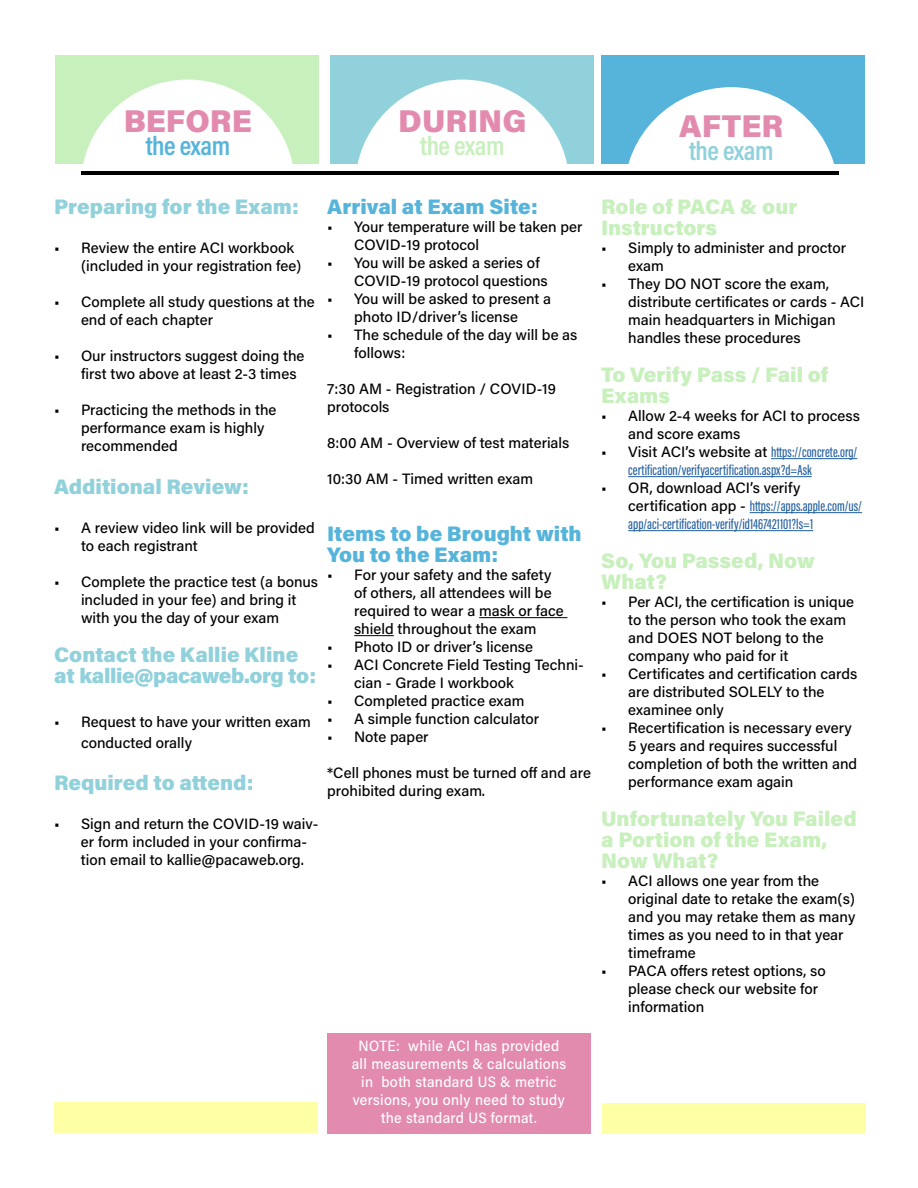
<style>
.page{position:relative;width:918px;height:1188px;background:#fff}
.page>*{position:absolute;margin:0;border:0;box-sizing:border-box;transform-origin:0 0}
.t1{font:31.5px "Acumin Variable Concept";letter-spacing:.065em;color:#e38baf}
.t2{font:27px "Acumin Variable Concept";letter-spacing:-.09em;color:#56b4db}
.t3{font:27px "Acumin Variable Concept";letter-spacing:-.09em;color:#c8f0bd}
.t4{font:27px "Acumin Variable Concept";letter-spacing:-.09em;color:#90d1db}
.t5{font:21px/21px "Acumin Variable Concept";letter-spacing:.09em;color:#c8f0bd}
.t6{font:21px/21px "Acumin Variable Concept";letter-spacing:.09em;color:#90d1db}
.t7{font:21px/21px "Acumin Variable Concept";letter-spacing:.09em;color:#56b4db}
.t8{font:15px/18px "Acumin Variable Concept";letter-spacing:.03em;color:#000}
.t9{font:15px/18px "Acumin Variable Concept";letter-spacing:.02em;color:#fff;text-align:center}
.t10{font:15px/18px "Acumin Variable Concept";letter-spacing:-.06em;color:#215e9e}
.t11{font:15px/18px "Acumin Variable Concept";letter-spacing:-.085em;color:#215e9e}
.s1{color:#000}
</style>
<div class="page">
<div style="left:55px;top:55px;width:264px;height:108px;background:#c8f0bd"></div>
<div style="left:330px;top:55px;width:264px;height:108px;background:#90d1db"></div>
<div style="left:601px;top:55px;width:264px;height:108px;background:#56b4db"></div>
<div style="left:81px;top:80px;width:214px;height:214px;background:#fff;border-radius:50%"></div>
<div style="left:355px;top:80px;width:215px;height:214px;background:#fff;border-radius:50%"></div>
<div style="left:624px;top:87px;width:214px;height:215px;background:#fff;border-radius:50%"></div>
<hr style="left:81px;top:171px;width:757px;height:4px;background:#000">
<hr style="left:479px;top:617px;width:88px;height:1px;background:#000">
<hr style="left:354px;top:635px;width:40px;height:1px;background:#000">
<hr style="left:771px;top:458px;width:86px;height:1px;background:#215e9e">
<hr style="left:628px;top:476px;width:184px;height:1px;background:#215e9e">
<hr style="left:750px;top:512px;width:112px;height:1px;background:#215e9e">
<hr style="left:628px;top:530px;width:185px;height:1px;background:#215e9e">
<div style="left:327px;top:1033px;width:264px;height:101px;background:#e38baf"></div>
<div style="left:55px;top:1102px;width:263px;height:31px;background:#ffffa6"></div>
<div style="left:602px;top:1103px;width:263px;height:31px;background:#ffffa6"></div>
<h1 class="t1" style="left:124px;top:100px;width:128px">BEFORE</h1>
<h2 class="t2" style="left:146px;top:127px;width:90px">the exam</h2>
<h1 class="t1" style="left:398px;top:100px;width:128px">DURING</h1>
<h2 class="t3" style="left:420px;top:127px;width:90px">the exam</h2>
<h1 class="t1" style="left:679px;top:104px;width:103px">AFTER</h1>
<h2 class="t4" style="left:689px;top:132px;width:90px">the exam</h2>
<h3 class="t6" style="left:54px;top:196px;width:244px">Preparing for the Exam:</h3>
<p class="t8" style="left:81px;top:238px;width:222px;text-indent:-27px">• Review the entire ACI workbook (included in your registration fee)</p>
<p class="t8" style="left:81px;top:292px;width:235px;text-indent:-27px">• Complete all study questions at the end of each chapter</p>
<p class="t8" style="left:81px;top:346px;width:225px;text-indent:-27px">• Our instructors suggest doing the first two above at least 2-3 times</p>
<p class="t8" style="left:81px;top:400px;width:197px;text-indent:-27px">• Practicing the methods in the performance exam is highly recommended</p>
<h3 class="t6" style="left:54px;top:476px;width:194px">Additional Review:</h3>
<p class="t8" style="left:81px;top:519px;width:235px;text-indent:-27px">• A review video link will be provided to each registrant</p>
<p class="t8" style="left:81px;top:573px;width:238px;text-indent:-27px">• Complete the practice test (a bonus included in your fee) and bring it with you the day of your exam</p>
<h3 class="t6" style="left:54px;top:644px;width:262px">Contact the Kallie Kline at kallie@pacaweb.org to:</h3>
<p class="t8" style="left:81px;top:710px;width:231px;line-height:21px;text-indent:-27px">• Request to have your written exam conducted orally</p>
<h3 class="t6" style="left:54px;top:771px;width:199px">Required to attend:</h3>
<p class="t8" style="left:81px;top:814px;width:239px;text-indent:-27px">• Sign and return the COVID-19 waiv&shy;er form included in your confirma&shy;tion email to kallie@pacaweb.org.</p>
<h3 class="t7" style="left:327px;top:196px;width:210px">Arrival at Exam Site:</h3>
<p class="t8" style="left:354px;top:217px;width:229px;text-indent:-27px">• Your temperature will be taken per<br>COVID-19 protocol</p>
<p class="t8" style="left:354px;top:253px;width:194px;text-indent:-27px">• You will be asked a series of<br>COVID-19 protocol questions</p>
<p class="t8" style="left:327px;top:289px;width:225px;text-align:center">• You will be asked to present a photo ID/driver’s license</p>
<p class="t8" style="left:354px;top:325px;width:224px;text-indent:-27px">• The schedule of the day will be as follows:</p>
<p class="t8" style="left:327px;top:379px;width:230px">7:30 AM - Registration / COVID-19 protocols</p>
<p class="t8" style="left:327px;top:433px;width:243px">8:00 AM - Overview of test materials</p>
<p class="t8" style="left:327px;top:469px;width:207px">10:30 AM - Timed written exam</p>
<h3 class="t7" style="left:327px;top:523px;width:254px">Items to be Brought with<br>You to the Exam:</h3>
<p class="t8" style="left:354px;top:565px;width:211px;text-indent:-27px">• For your safety and the safety of others, all attendees will be required to wear a mask or face shield throughout the exam</p>
<p class="t8" style="left:327px;top:637px;width:207px">• Photo ID or driver’s license</p>
<p class="t8" style="left:354px;top:655px;width:231px;text-indent:-27px">• ACI Concrete Field Testing Techni&shy;cian - Grade I workbook</p>
<p class="t8" style="left:327px;top:691px;width:198px">• Completed practice exam</p>
<p class="t8" style="left:327px;top:709px;width:213px">• A simple function calculator</p>
<p class="t8" style="left:327px;top:727px;width:102px">• Note paper</p>
<p class="t8" style="left:327px;top:763px;width:265px">*Cell phones must be turned off and are prohibited during exam.</p>
<h3 class="t5" style="left:601px;top:196px;width:195px">Role of PACA &amp; our<br>Instructors</h3>
<p class="t8" style="left:628px;top:238px;width:219px;text-indent:-27px">• Simply to administer and proctor exam</p>
<p class="t8" style="left:628px;top:274px;width:237px;text-indent:-27px">• They DO NOT score the exam, distribute certificates or cards - ACI main headquarters in Michigan handles these procedures</p>
<h3 class="t5" style="left:601px;top:364px;width:226px">To Verify Pass / Fail of<br>Exams</h3>
<p class="t8" style="left:628px;top:406px;width:233px;text-indent:-27px">• Allow 2-4 weeks for ACI to process and score exams</p>
<p class="t11" style="left:628px;top:442px;width:233px;text-indent:-27px"><span class="s1">• Visit ACI’s website at</span> https://concrete.org/ certification/verifyacertification.aspx?d=Ask</p>
<p class="t10" style="left:628px;top:478px;width:238px;text-indent:-27px"><span class="s1">• OR, download ACI’s verify certification app -</span> https://apps.apple.com/us/ app/aci-certification-verify/id1467421101?ls=1</p>
<h3 class="t5" style="left:601px;top:550px;width:213px">So, You Passed, Now<br>What?</h3>
<p class="t8" style="left:628px;top:592px;width:227px;text-indent:-27px">• Per ACI, the certification is unique to the person who took the exam and DOES NOT belong to the company who paid for it</p>
<p class="t8" style="left:628px;top:664px;width:230px;text-indent:-27px">• Certificates and certification cards are distributed SOLELY to the examinee only</p>
<p class="t8" style="left:628px;top:718px;width:230px;text-indent:-27px">• Recertification is necessary every<br>5 years and requires successful completion of both the written and performance exam again</p>
<h3 class="t5" style="left:601px;top:808px;width:255px">Unfortunately You Failed a Portion of the Exam,<br>Now What?</h3>
<p class="t8" style="left:628px;top:871px;width:228px;text-indent:-27px">• ACI allows one year from the original date to retake the exam(s) and you may retake them as many times as you need to in that year timeframe</p>
<p class="t8" style="left:628px;top:961px;width:199px;text-indent:-27px">• PACA offers retest options, so please check our website for information</p>
<p class="t9" style="left:352px;top:1036px;width:216px">NOTE: while ACI has provided all measurements &amp; calculations in both standard US &amp; metric versions, you only need to study the standard US format.</p>
</div>
